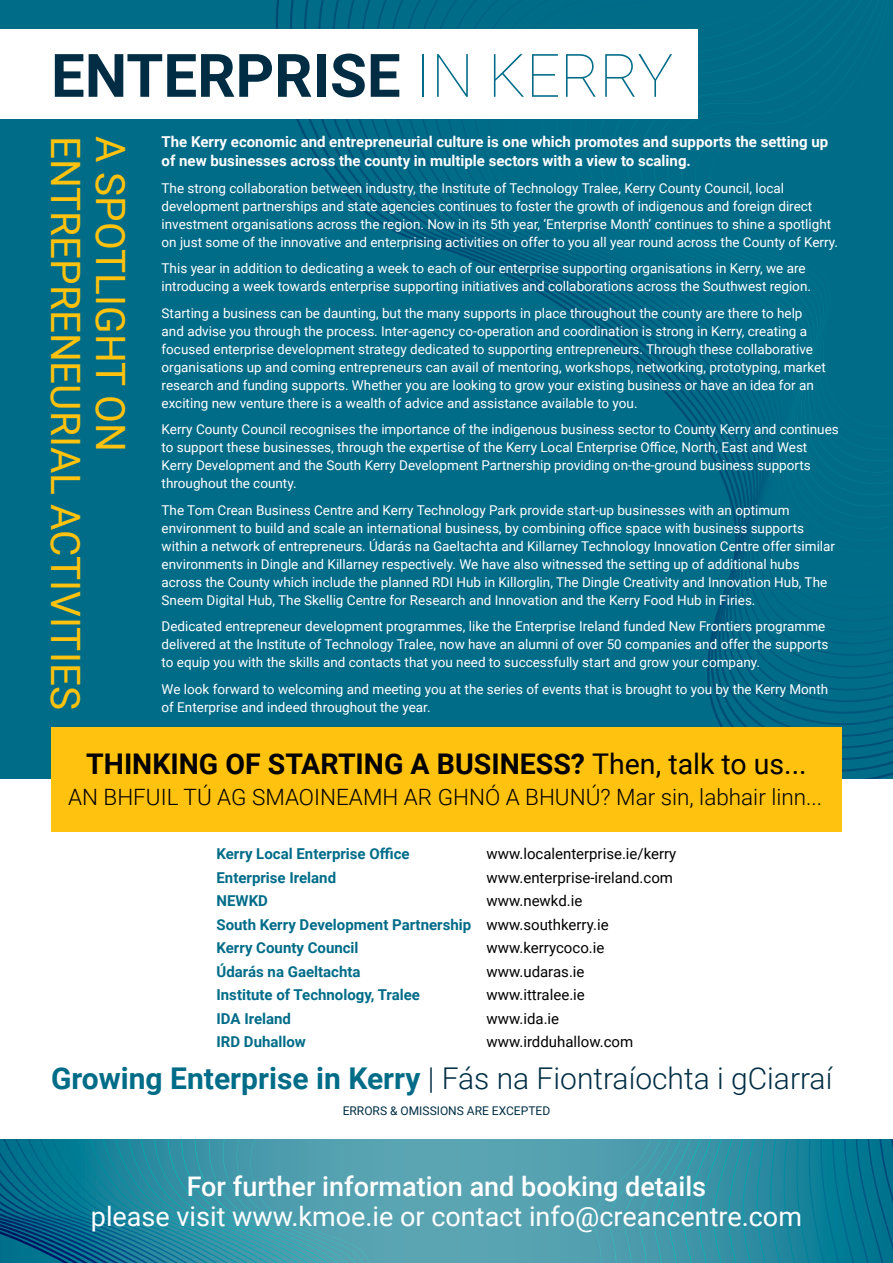
<style>
.page{position:relative;width:893px;height:1263px;background:#fff}
.page>*{position:absolute;margin:0;border:0;box-sizing:border-box;transform-origin:0 0}
.t1{font:700 60px "Roboto";color:#002d44}
.t2{font:40.5px "Roboto";color:#ffc20e}
.t3{font:300 30px "Roboto";color:#002d44}
.t4{font:700 28.5px "Roboto";color:#000}
.t5{font:27px "Roboto";color:#fff}
.t6{font:500 27px "Roboto";color:#fff}
.t7{font:300 22.5px "Roboto";color:#000}
.t8{font:700 15px/23.5px "Roboto";color:#006c88}
.t9{font:700 15px/19.5px "Roboto";color:#fff}
.t10{font:15px "Roboto";color:#000}
.t11{font:13.5px/18px "Roboto";color:#fff}
.t12{font:12px "Roboto";color:#002d44}
.s1{font-weight:100;color:#006c88}
.s2{font-weight:400}
.s3{font-weight:400;color:#000}
.s4{font-weight:700;color:#006c88}
</style>
<div class="page">
<div style="left:0;top:0;width:893px;height:778px;background:#006c88"></div>
<svg style="left:578px;top:29px;width:178px;height:501px"></svg>
<svg style="left:594px;top:29px;width:164px;height:489px"></svg>
<svg style="left:608px;top:29px;width:153px;height:478px"></svg>
<svg style="left:622px;top:29px;width:259px;height:466px"></svg>
<svg style="left:635px;top:29px;width:246px;height:455px"></svg>
<svg style="left:652px;top:29px;width:229px;height:448px"></svg>
<svg style="left:661px;top:29px;width:220px;height:436px"></svg>
<svg style="left:675px;top:29px;width:206px;height:424px"></svg>
<svg style="left:694px;top:29px;width:187px;height:412px"></svg>
<svg style="left:708px;top:18px;width:173px;height:411px"></svg>
<svg style="left:0;top:1140px;width:882px;height:123px;background:#006a89"></svg>
<svg style="left:9px;top:1140px;width:857px;height:123px;background:#006b8b"></svg>
<svg style="left:23px;top:1140px;width:828px;height:123px;background:#006e8d"></svg>
<svg style="left:37px;top:1140px;width:799px;height:123px;background:#01718f"></svg>
<svg style="left:52px;top:1140px;width:768px;height:123px;background:#077491"></svg>
<svg style="left:68px;top:1140px;width:737px;height:123px;background:#0c7895"></svg>
<svg style="left:79px;top:1140px;width:714px;height:123px;background:#0f7b97"></svg>
<svg style="left:92px;top:1140px;width:690px;height:123px;background:#167f99"></svg>
<svg style="left:106px;top:1140px;width:664px;height:123px;background:#1c829b"></svg>
<svg style="left:120px;top:1140px;width:639px;height:123px;background:#20859d"></svg>
<svg style="left:136px;top:1140px;width:612px;height:123px;background:#2689a0"></svg>
<svg style="left:150px;top:1140px;width:586px;height:123px;background:#298ca2"></svg>
<svg style="left:164px;top:1140px;width:561px;height:123px;background:#2e90a4"></svg>
<svg style="left:176px;top:1140px;width:537px;height:123px;background:#3191a5"></svg>
<svg style="left:193px;top:1140px;width:509px;height:123px;background:#3694a6"></svg>
<svg style="left:203px;top:1140px;width:488px;height:123px;background:#3896a8"></svg>
<svg style="left:217px;top:1140px;width:463px;height:123px;background:#3c98a9"></svg>
<svg style="left:235px;top:1140px;width:433px;height:123px;background:#409aaa"></svg>
<svg style="left:249px;top:1140px;width:408px;height:123px;background:#53a1b0"></svg>
<div style="left:0;top:30px;width:697px;height:89px;background:#fff"></div>
<div style="left:51px;top:727px;width:791px;height:104px;background:#ffc20e"></div>
<h1 class="t1" style="left:51px;top:33px;width:624px">ENTERPRISE <span class="s1">IN KERRY</span></h1>
<h2 class="t2" style="left:94px;top:136px;width:576px;rotate:90deg">ENTREPRENEURIAL ACTIVITIES</h2>
<h2 class="t2" style="left:139px;top:136px;width:318px;rotate:90deg">A SPOTLIGHT ON</h2>
<p class="t9" style="left:162px;top:131px;width:668px">The Kerry economic and entrepreneurial culture is one which promotes and supports the setting up of new businesses across the county in multiple sectors with a view to scaling.</p>
<p class="t11" style="left:162px;top:179px;width:678px">The strong collaboration between industry, the Institute of Technology Tralee, Kerry County Council, local development partnerships and state agencies continues to foster the growth of indigenous and foreign direct investment organisations across the region. Now in its 5th year, ‘Enterprise Month’ continues to shine a spotlight on just some of the innovative and enterprising activities on offer to you all year round across the County of Kerry.</p>
<p class="t11" style="left:162px;top:259px;width:651px">This year in addition to dedicating a week to each of our enterprise supporting organisations in Kerry, we are introducing a week towards enterprise supporting initiatives and collaborations across the Southwest region.</p>
<p class="t11" style="left:162px;top:304px;width:666px">Starting a business can be daunting, but the many supports in place throughout the county are there to help and advise you through the process. Inter-agency co-operation and coordination is strong in Kerry, creating a focused enterprise development strategy dedicated to supporting entrepreneurs. Through these collaborative organisations up and coming entrepreneurs can avail of mentoring, workshops, networking, prototyping, market research and funding supports. Whether you are looking to grow your existing business or have an idea for an exciting new venture there is a wealth of advice and assistance available to you.</p>
<p class="t11" style="left:162px;top:420px;width:679px">Kerry County Council recognises the importance of the indigenous business sector to County Kerry and continues to support these businesses, through the expertise of the Kerry Local Enterprise Office, North, East and West Kerry Development and the South Kerry Development Partnership providing on-the-ground business supports throughout the county.</p>
<p class="t11" style="left:162px;top:500px;width:675px">The Tom Crean Business Centre and Kerry Technology Park provide start-up businesses with an optimum environment to build and scale an international business, by combining office space with business supports within a network of entrepreneurs. Údarás na Gaeltachta and Killarney Technology Innovation Centre offer similar environments in Dingle and Killarney respectively. We have also witnessed the setting up of additional hubs across the County which include the planned RDI Hub in Killorglin, The Dingle Creativity and Innovation Hub, The Sneem Digital Hub, The Skellig Centre for Research and Innovation and the Kerry Food Hub in Firies.</p>
<p class="t11" style="left:162px;top:617px;width:668px">Dedicated entrepreneur development programmes, like the Enterprise Ireland funded New Frontiers programme delivered at the Institute of Technology Tralee, now have an alumni of over 50 companies and offer the supports to equip you with the skills and contacts that you need to successfully start and grow your company.</p>
<p class="t11" style="left:162px;top:679px;width:668px">We look forward to welcoming and meeting you at the series of events that is brought to you by the Kerry Month of Enterprise and indeed throughout the year.</p>
<h3 class="t4" style="left:86px;top:744px;width:722px">THINKING OF STARTING A BUSINESS? <span class="s2">Then, talk to us...</span></h3>
<h3 class="t7" style="left:68px;top:781px;width:756px">AN BHFUIL TÚ AG SMAOINEAMH AR GHNÓ A BHUNÚ? Mar sin, labhair linn...</h3>
<p class="t8" style="left:217px;top:841px;width:195px">Kerry Local Enterprise Office</p>
<p class="t10" style="left:487px;top:843px;width:191px">www.localenterprise.ie/kerry</p>
<p class="t8" style="left:217px;top:865px;width:121px">Enterprise Ireland</p>
<p class="t10" style="left:487px;top:867px;width:188px">www.enterprise-ireland.com</p>
<p class="t8" style="left:217px;top:888px;width:53px">NEWKD</p>
<p class="t8" style="left:217px;top:888px;width:394px;text-indent:270px"><span class="s3">www.newkd.ie<br></span>South Kerry Development Partnership <span class="s3">www.southkerry.ie<br></span>Kerry County Council</p>
<p class="t10" style="left:487px;top:937px;width:119px">www.kerrycoco.ie</p>
<p class="t8" style="left:217px;top:959px;width:146px">Údarás na Gaeltachta</p>
<p class="t10" style="left:487px;top:961px;width:99px">www.udaras.ie</p>
<p class="t8" style="left:217px;top:982px;width:205px">Institute of Technology, Tralee</p>
<p class="t10" style="left:487px;top:984px;width:100px">www.ittralee.ie</p>
<p class="t8" style="left:217px;top:1006px;width:76px">IDA Ireland</p>
<p class="t10" style="left:487px;top:1008px;width:74px">www.ida.ie</p>
<p class="t8" style="left:217px;top:1029px;width:91px">IRD Duhallow</p>
<p class="t10" style="left:487px;top:1031px;width:148px">www.irdduhallow.com</p>
<h3 class="t3" style="left:51px;top:1058px;width:783px"><span class="s4">Growing Enterprise in Kerry</span> | Fás na Fiontraíochta i gCiarraí</h3>
<p class="t12" style="left:343px;top:1102px;width:209px">ERRORS &amp; OMISSIONS ARE EXCEPTED</p>
<h3 class="t6" style="left:187px;top:1167px;width:521px">For further information and booking details</h3>
<h3 class="t5" style="left:91px;top:1197px;width:713px">please visit www.kmoe.ie or contact info@creancentre.com</h3>
</div>
